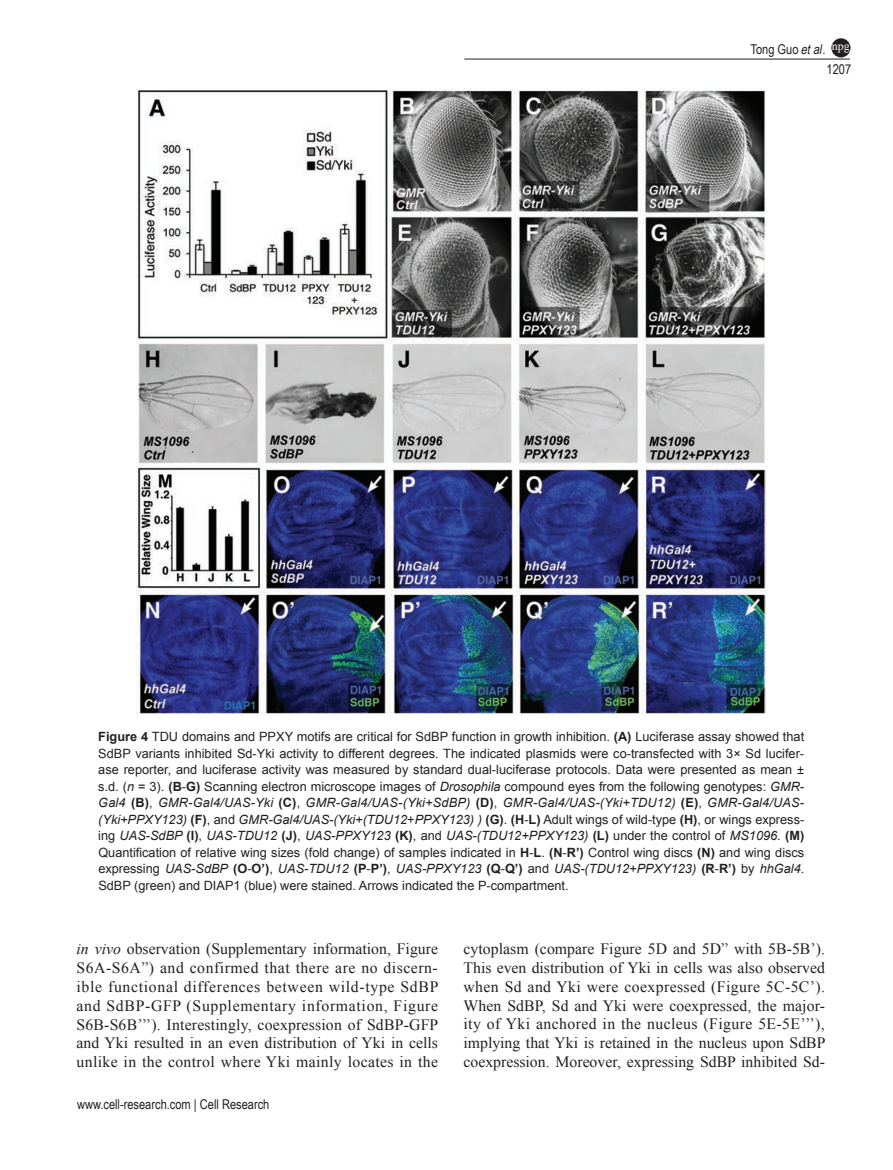
<style>
.page{position:relative;width:893px;height:1170px;background:#fff}
.page>*{position:absolute;margin:0;border:0;box-sizing:border-box;transform-origin:0 0}
.t1{font:15.75px/18.8px "Times New Roman PSMT2";color:#231f20;text-align:justify}
.t2{font:13.5px "Arial Narrow";color:#231f20}
.t3{font:italic 12.75px/16.5px "Arial";color:#231f20;text-align:justify}
.t4{font:12.75px/16.5px "Arial MT2";color:#231f20;text-align:justify}
.t5{font:12px "Times New Roman PSMT2";color:#fff}
.s1{font-style:italic}
.s2{font-family:"Arial";font-weight:700}
.s3{font-family:"Arial";font-style:italic}
.s4{font-weight:700;font-style:normal}
.s5{font-family:"Arial MT2";font-style:normal}
.s6{font-style:normal}
.s7{font-family:"Times New Roman";font-style:italic}
</style>
<div class="page">
<hr style="left:464px;top:59px;width:386px;height:1px;background:#231f20">
<div style="left:832px;top:39px;width:18px;height:18px;background:#231f20;border-radius:50%"></div>
<div style="left:831px;top:38px;width:19px;height:19px;border:2px solid #231f20;border-radius:50%"></div>
<img style="left:136px;top:89px;width:629px;height:624px">
<p class="t2" style="left:750px;top:40px;width:77px">Tong Guo <span class="s1">etal</span>.</p>
<p class="t5" style="left:832px;top:38px;width:19px">npg</p>
<p class="t2" style="left:826px;top:59px;width:26px">1207</p>
<p class="t4" style="left:98px;top:728px;width:707px"><span class="s2">Figure 4</span> TDU domains and PPXY motifs are critical for SdBP function in growth inhibition. <span class="s2">(A)</span> Luciferase assay showed that SdBP variants inhibited Sd-Yki activity to different degrees. The indicated plasmids were co-transfected with 3× Sd lucifer&shy;ase reporter, and luciferase activity was measured by standard dual-luciferase protocols. Data were presented as mean ± s.d. (<span class="s3">n</span> = 3). <span class="s2">(B</span>-<span class="s2">G)</span> Scanning electron microscope images of <span class="s3">Drosophila</span> compound eyes from the following genotypes: <span class="s3">GMR-</span></p>
<p class="t3" style="left:98px;top:794px;width:708px">Gal4 <span class="s4">(B)</span><span class="s5">,</span> GMR-Gal4/UAS-Yki <span class="s4">(C)</span><span class="s5">,</span> GMR-Gal4/UAS-(Yki+SdBP) <span class="s4">(D)</span><span class="s5">,</span> GMR-Gal4/UAS-(Yki+TDU12) <span class="s4">(E)</span><span class="s5">,</span> GMR-Gal4/UAS-(Yki+PPXY123) <span class="s4">(F)</span><span class="s5">, and</span> GMR-Gal4/UAS-(Yki+(TDU12<span class="s5">+</span>PPXY123) ) <span class="s4">(G)</span><span class="s5">.</span> <span class="s4">(H</span><span class="s5">-</span><span class="s4">L)</span> <span class="s5">Adult wings of wild-type</span> <span class="s4">(H)</span><span class="s5">, or wings express&shy;ing</span> UAS-SdBP <span class="s4">(I)</span><span class="s5">,</span> UAS-TDU12 <span class="s4">(J)</span><span class="s5">,</span> UAS-PPXY123 <span class="s4">(K)</span><span class="s5">, and</span> UAS-(TDU12+PPXY123) <span class="s4">(L)</span> <span class="s5">under the control of</span> MS1096<span class="s5">.</span> <span class="s4">(M)<br></span><span class="s6">Quantification of relative wing sizes (fold change) of samples indicated in</span> <span class="s4">H</span><span class="s5">-</span><span class="s4">L</span><span class="s5">.</span> <span class="s4">(N</span><span class="s5">-</span><span class="s4">R’)</span> <span class="s5">Control wing discs</span> <span class="s4">(N)</span> <span class="s5">and wing discs expressing</span> UAS-SdBP <span class="s4">(O</span><span class="s5">-</span><span class="s4">O’)</span><span class="s5">,</span> UAS-TDU12 <span class="s4">(P</span><span class="s5">-</span><span class="s4">P’)</span><span class="s5">,</span> UAS-PPXY123 <span class="s4">(Q</span><span class="s5">-</span><span class="s4">Q’)</span> <span class="s5">and</span> UAS-(TDU12+PPXY123) <span class="s4">(R</span><span class="s5">-</span><span class="s4">R’)</span> <span class="s5">by</span> hhGal4<span class="s5">.</span></p>
<p class="t4" style="left:98px;top:876px;width:472px">SdBP (green) and DIAP1 (blue) were stained. Arrows indicated the P-compartment.</p>
<p class="t1" style="left:77px;top:939px;width:363px"><span class="s7">in vivo</span> observation (Supplementary information, Figure S6A-S6A”) and confirmed that there are no discern&shy;ible functional differences between wild-type SdBP and SdBP-GFP (Supplementary information, Figure S6B-S6B’’’). Interestingly, coexpression of SdBP-GFP and Yki resulted in an even distribution of Yki in cells unlike in the control where Yki mainly locates in the</p>
<p class="t1" style="left:463px;top:939px;width:363px">cytoplasm (compare Figure 5D and 5D” with 5B-5B’).<br>This even distribution of Yki in cells was also observed when Sd and Yki were coexpressed (Figure 5C-5C’).<br>When SdBP, Sd and Yki were coexpressed, the major&shy;ity of Yki anchored in the nucleus (Figure 5E-5E’’’), implying that Yki is retained in the nucleus upon SdBP coexpression. Moreover, expressing SdBP inhibited Sd-</p>
<p class="t2" style="left:77px;top:1094px;width:194px">www.cell-research.com | Cell Research</p>
</div>
